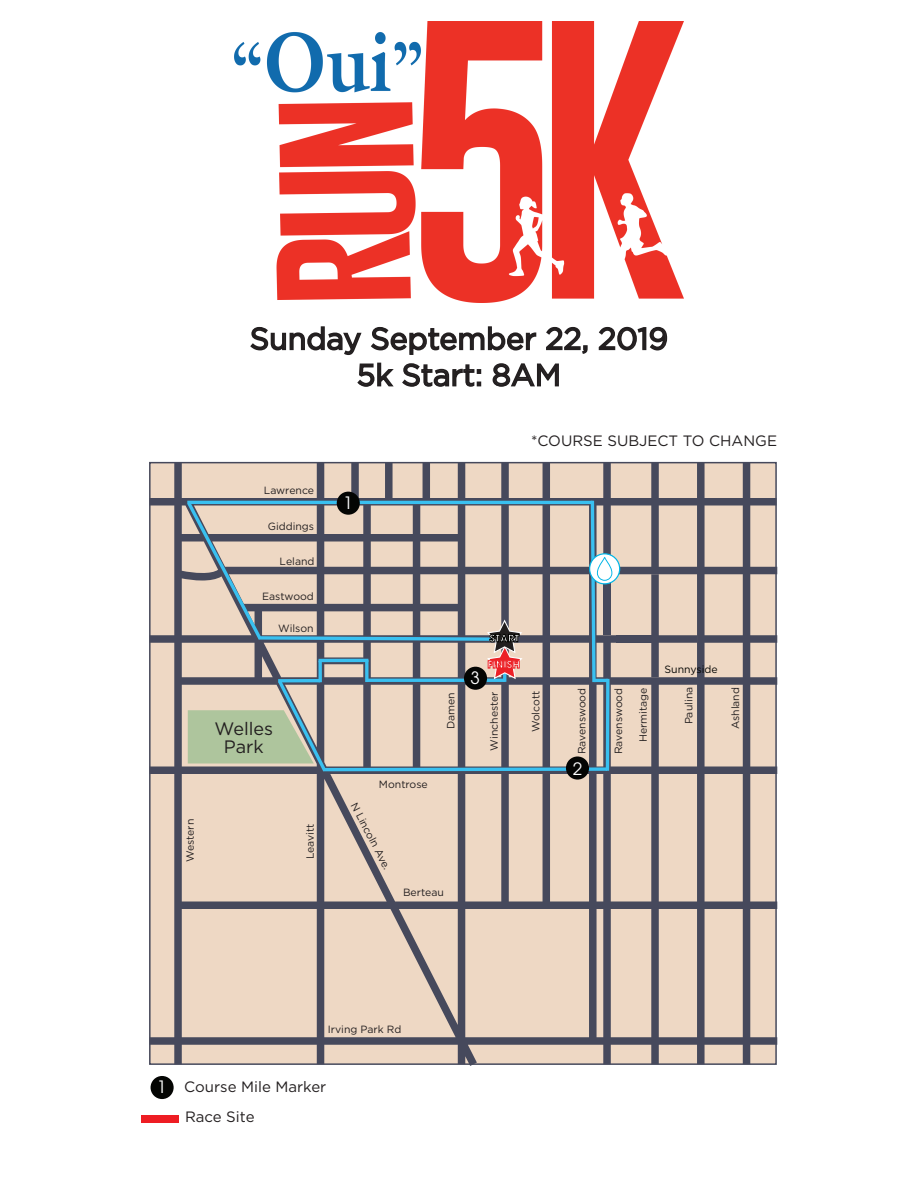
<style>
.page{position:relative;width:918px;height:1188px;background:#fff}
.page>*{position:absolute;margin:0;border:0;box-sizing:border-box;transform-origin:0 0}
.t1{font:30.3px/36.3px "Gotham";color:#231f20;text-align:center}
.t2{font:18px/18px "Gotham";color:#231f20;text-align:center}
.t3{font:16.95px "ITC Avant Garde Pro";color:#fff}
.t4{font:15px/30px "Gotham";color:#231f20}
.t5{font:10.5px "Gotham";color:#231f20}
.t6{font:10.5px "Gotham";color:#040503}
.t7{font:700 10.05px "ITC Avant Garde Pro";color:#fff}
.t8{font:700 10.05px "ITC Avant Garde Pro";color:#fdfdfd}
.s1{font-family:"ITC Avant Garde Pro";font-size:16.95px;color:#fff}
</style>
<div class="page">
<svg style="left:150px;top:463px;width:627px;height:603px;background:#cebcb0"></svg>
<div style="left:616px;top:635px;width:36px;height:8px;background:#46495c"></div>
<div style="left:151px;top:1076px;width:23px;height:23px;background:#040503;border-radius:50%"></div>
<div style="left:141px;top:1115px;width:37px;height:7px;background:#ee1d23"></div>
<div style="left:337px;top:492px;width:23px;height:23px;background:#040503;border-radius:50%"></div>
<svg style="left:566px;top:756px;width:23px;height:24px"></svg>
<svg style="left:184px;top:497px;width:436px;height:278px;background:#b6afa7"></svg>
<svg style="left:250px;top:326px;width:112px;height:30px"></svg>
<svg style="left:370px;top:326px;width:167px;height:29px"></svg>
<svg style="left:546px;top:326px;width:42px;height:28px"></svg>
<svg style="left:598px;top:326px;width:70px;height:25px"></svg>
<svg style="left:357px;top:362px;width:124px;height:25px"></svg>
<svg style="left:492px;top:363px;width:67px;height:24px"></svg>
<img style="left:235px;top:22px;width:448px;height:281px">
<h1 class="t1" style="left:250px;top:320px;width:420px">Sunday September 22, 2019<br>5k Start: 8AM</h1>
<p class="t5" style="left:264px;top:484px;width:52px">Lawrence</p>
<p class="t5" style="left:268px;top:520px;width:48px">Giddings</p>
<p class="t5" style="left:280px;top:555px;width:36px">Leland</p>
<p class="t5" style="left:262px;top:590px;width:53px">Eastwood</p>
<p class="t5" style="left:278px;top:621px;width:37px">Wilson</p>
<h2 class="t2" style="left:215px;top:719px;width:60px">Welles<br>Park</h2>
<p class="t5" style="left:183px;top:862px;width:45px;rotate:-90deg">Western</p>
<p class="t5" style="left:303px;top:859px;width:37px;rotate:-90deg">Leavitt</p>
<h3 class="t3" style="left:343px;top:492px;width:11px">1</h3>
<h3 class="t4" style="left:531px;top:426px;width:248px">*COURSE SUBJECT TO CHANGE</h3>
<p class="t8" style="left:489px;top:631px;width:31px">START</p>
<h3 class="t3" style="left:471px;top:667px;width:11px">3</h3>
<p class="t7" style="left:487px;top:658px;width:34px">FINISH</p>
<p class="t5" style="left:379px;top:777px;width:50px">Montrose</p>
<p class="t5" style="left:360px;top:800px;width:76px;rotate:63deg">N Lincoln Ave.</p>
<p class="t5" style="left:444px;top:729px;width:38px;rotate:-90deg">Damen</p>
<p class="t5" style="left:487px;top:751px;width:61px;rotate:-90deg">Winchester</p>
<p class="t5" style="left:403px;top:885px;width:42px">Berteau</p>
<p class="t6" style="left:665px;top:662px;width:55px">Sunnyside</p>
<p class="t5" style="left:529px;top:732px;width:43px;rotate:-90deg">Wolcott</p>
<p class="t5" style="left:575px;top:754px;width:68px;rotate:-90deg">Ravenswood</p>
<p class="t5" style="left:612px;top:754px;width:68px;rotate:-90deg">Ravenswood</p>
<p class="t5" style="left:636px;top:742px;width:56px;rotate:-90deg">Hermitage</p>
<p class="t5" style="left:682px;top:724px;width:39px;rotate:-90deg">Paulina</p>
<p class="t5" style="left:729px;top:729px;width:44px;rotate:-90deg">Ashland</p>
<h3 class="t3" style="left:573px;top:758px;width:11px">2</h3>
<p class="t5" style="left:328px;top:1022px;width:75px">Irving Park Rd</p>
<h3 class="t4" style="left:185px;top:1072px;width:143px;text-indent:-28px"><span class="s1">1</span> Course Mile Marker<br>Race Site</h3>
</div>
